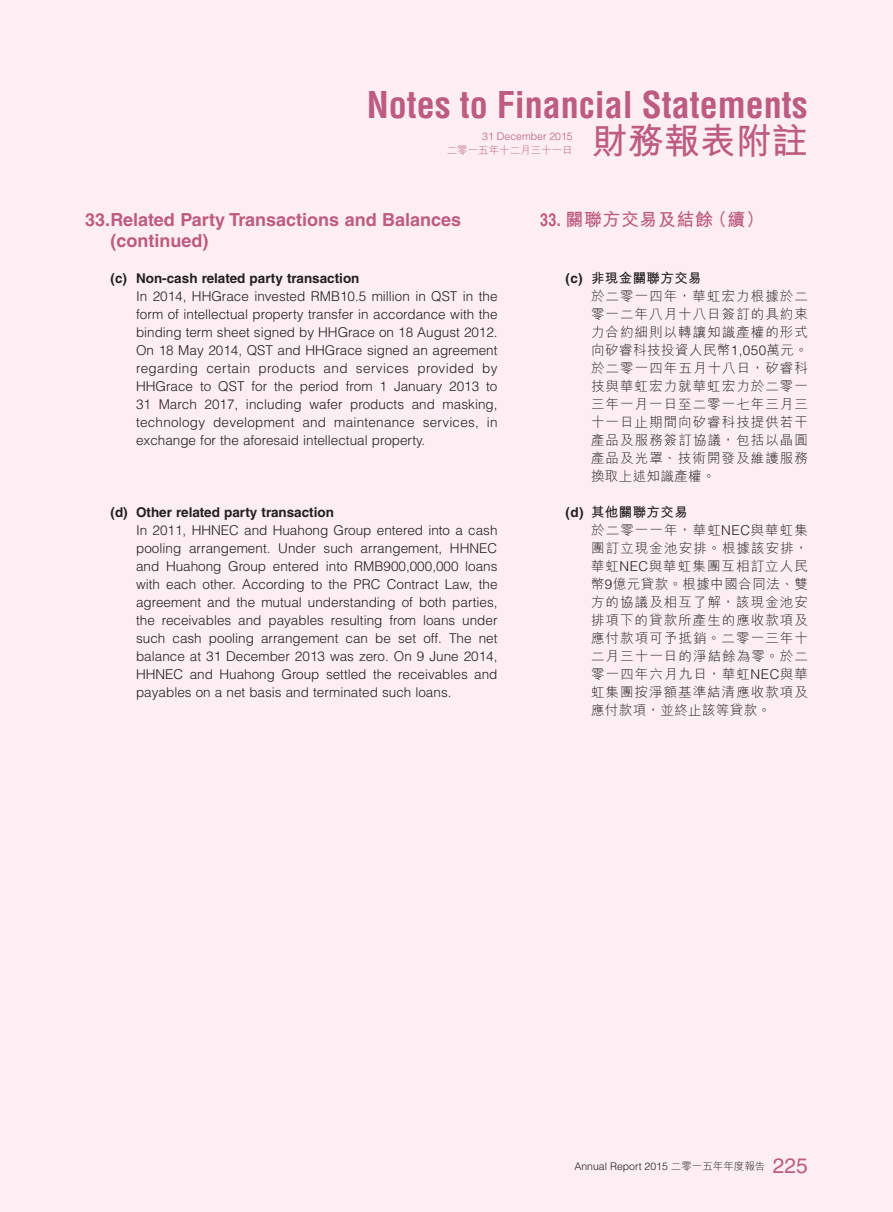
<style>
.page{position:relative;width:893px;height:1212px;background:#fceef2}
.page>*{position:absolute;margin:0;border:0;box-sizing:border-box;transform-origin:0 0}
.t1{font:700 condensed 36px "Helvetica LT Std";color:#bd5c80}
.t2{font:700 36px "M Hei HK";color:#bd5c80}
.t3{font:700 18px/21.6px "Helvetica LT Std";color:#bd5c80}
.t4{font:700 18px "M Hei HK";letter-spacing:.03em;color:#bd5c80}
.t5{font:300 13.5px/18px "Helvetica LT Std";color:#231f20;text-align:justify}
.t6{font:300 13.5px/18px "M Hei HK";letter-spacing:.075em;color:#231f20}
.t7{font:700 13.5px "Helvetica LT Std";color:#231f20}
.t8{font:300 10.5px "Helvetica LT Std";color:#231f20}
.t9{font:300 10.5px "Helvetica LT Std";color:#bd5c80}
.t10{font:300 10.5px "M Hei HK";color:#bd5c80}
.s1{font-family:"Helvetica LT Std"}
.s2{font-family:"Helvetica LT Std";font-weight:700}
.s3{font-weight:700}
.s4{font-family:"M Hei HK"}
.s5{font-weight:400;font-size:21px;color:#bd5c80}
</style>
<div class="page">
<h1 class="t1" style="left:367px;top:83px;width:443px">Notes to Financial Statements</h1>
<p class="t9" style="left:482px;top:129px;width:92px">31 December 2015</p>
<p class="t10" style="left:447px;top:143px;width:127px">二零一五年十二月三十一日</p>
<h1 class="t2" style="left:592px;top:115px;width:217px">財務報表附註</h1>
<h2 class="t3" style="left:111px;top:208px;width:352px;text-indent:-26px">33.Related Party Transactions and Balances (continued)</h2>
<p class="t7" style="left:111px;top:270px;width:250px">(c) Non-cash related party transaction</p>
<p class="t5" style="left:136px;top:287px;width:363px">In 2014, HHGrace invested RMB10.5 million in QST in the form of intellectual property transfer in accordance with the binding term sheet signed by HHGrace on 18 August 2012.<br>On 18 May 2014, QST and HHGrace signed an agreement regarding certain products and services provided by HHGrace to QST for the period from 1 January 2013 to 31 March 2017, including wafer products and masking, technology development and maintenance services, in exchange for the aforesaid intellectual property.</p>
<p class="t7" style="left:111px;top:504px;width:225px">(d) Other related party transaction</p>
<p class="t5" style="left:136px;top:521px;width:363px">In 2011, HHNEC and Huahong Group entered into a cash pooling arrangement. Under such arrangement, HHNEC and Huahong Group entered into RMB900,000,000 loans with each other. According to the PRC Contract Law, the agreement and the mutual understanding of both parties, the receivables and payables resulting from loans under such cash pooling arrangement can be set off. The net balance at 31 December 2013 was zero. On 9 June 2014, HHNEC and Huahong Group settled the receivables and payables on a net basis and terminated such loans.</p>
<h2 class="t4" style="left:540px;top:206px;width:226px"><span class="s1">33.</span> 關聯方交易及結餘（續）</h2>
<p class="t6" style="left:591px;top:269px;width:218px;text-indent:-26px"><span class="s2">(c)</span> <span class="s3">非現金關聯方交易<br></span>於二零一四年，華虹宏力根據於二零一二年八月十八日簽訂的具約束力合約細則以轉讓知識產權的形式向矽睿科技投資人民幣<span class="s1">1,050</span>萬元。於二零一四年五月十八日，矽睿科技與華虹宏力就華虹宏力於二零一三年一月一日至二零一七年三月三十一日止期間向矽睿科技提供若干產品及服務簽訂協議，包括以晶圓產品及光罩、技術開發及維護服務換取上述知識產權。</p>
<p class="t6" style="left:591px;top:503px;width:218px;text-indent:-26px"><span class="s2">(d)</span> <span class="s3">其他關聯方交易<br></span>於二零一一年，華虹<span class="s1">NEC</span>與華虹集團訂立現金池安排。根據該安排，華虹<span class="s1">NEC</span>與華虹集團互相訂立人民幣<span class="s1">9</span>億元貸款。根據中國合同法、雙方的協議及相互了解，該現金池安排項下的貸款所產生的應收款項及應付款項可予抵銷。二零一三年十二月三十一日的淨結餘為零。於二零一四年六月九日，華虹<span class="s1">NEC</span>與華虹集團按淨額基準結清應收款項及應付款項，並終止該等貸款。</p>
<p class="t8" style="left:574px;top:1159px;width:235px">Annual Report 2015 <span class="s4">二零一五年年度報告</span> <span class="s5">225</span></p>
</div>
